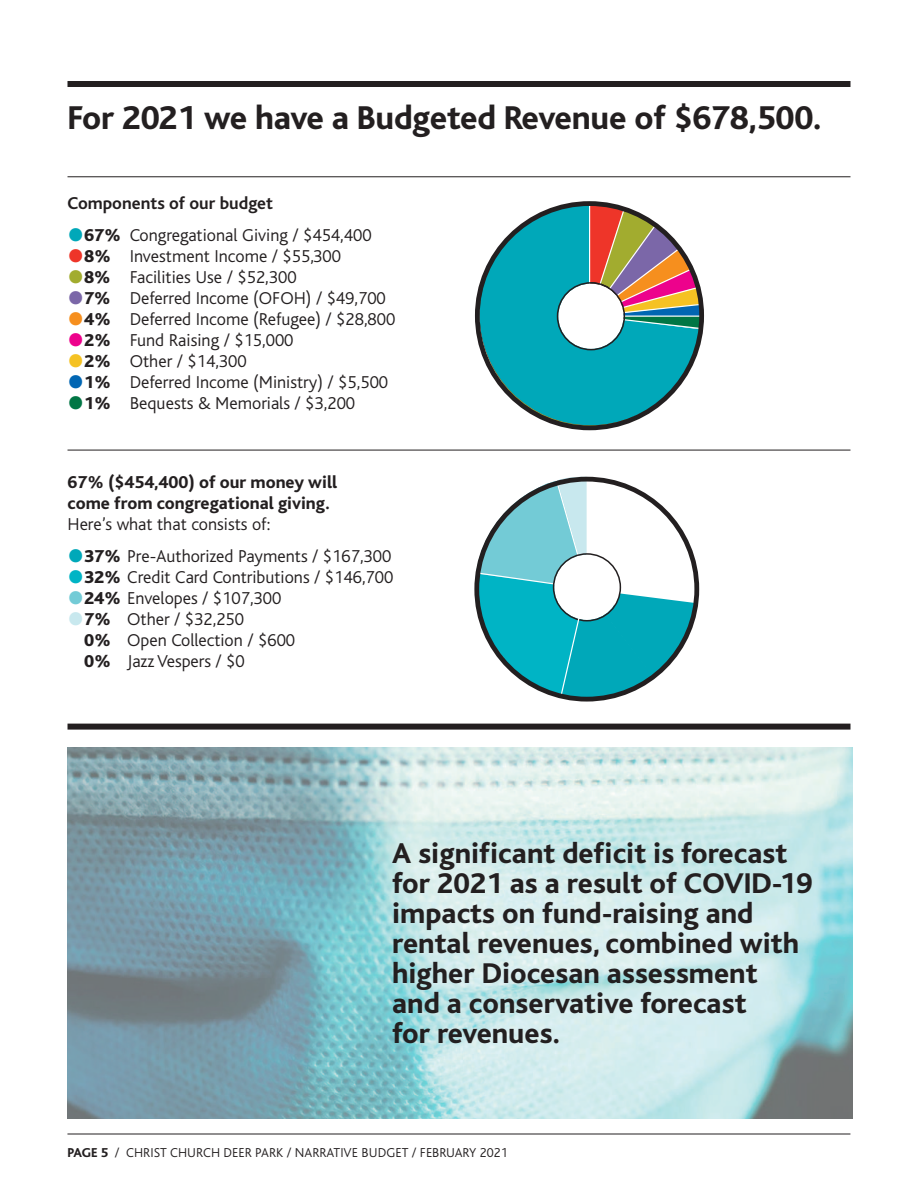
<style>
.page{position:relative;width:918px;height:1188px;background:#fff}
.page>*{position:absolute;margin:0;border:0;box-sizing:border-box;transform-origin:0 0}
.t1{font:800 34.5px "Bliss";letter-spacing:-.005em;color:#231f20}
.t2{font:800 29.85px/29.8px "Bliss";color:#231f20}
.t3{font:300 18px "Bliss";color:#231f20}
.t4{font:800 18px/21px "Bliss";color:#231f20}
.t5{font:700 18px "Bliss";color:#231f20}
.t6{font:300 13.5px "Bliss";color:#231f20}
.s1{font-weight:800;font-size:48px;color:#00a8b9}
.s2{font-weight:800}
.s3{font-weight:800;font-size:48px;color:#ee3529}
.s4{font-weight:800;font-size:48px;color:#a2ac2f}
.s5{font-weight:800;font-size:48px;color:#7b67a8}
.s6{font-weight:800;font-size:48px;color:#f68f1e}
.s7{font-weight:800;font-size:48px;color:#ed028c}
.s8{font-weight:800;font-size:48px;color:#f5c223}
.s9{font-weight:800;font-size:48px;color:#0166b3}
.s10{font-weight:800;font-size:48px;color:#017645}
.s11{font-weight:300}
.s12{font-weight:800;font-size:48px;color:#00b4c5}
.s13{font-weight:800;font-size:48px;color:#73cbd6}
.s14{font-weight:800;font-size:48px;color:#c8e8ee}
.s15{font-weight:800;font-size:48px;color:#fff}
</style>
<div class="page">
<div style="left:68px;top:81px;width:782px;height:6px;background:#231f20"></div>
<hr style="left:68px;top:450px;width:783px;height:1px;background:#231f20">
<hr style="left:68px;top:176px;width:783px;height:1px;background:#231f20">
<div style="left:68px;top:724px;width:783px;height:6px;background:#231f20"></div>
<svg style="left:476px;top:202px;width:228px;height:228px"></svg>
<svg style="left:474px;top:477px;width:225px;height:225px"></svg>
<img style="left:68px;top:747px;width:784px;height:371px">
<hr style="left:67px;top:1134px;width:783px;height:1px;background:#231f20">
<p class="t1" style="left:68px;top:104px;width:756px">For 2021 we have a Budgete d Revenue of $678,500.</p>
<p class="t5" style="left:68px;top:196px;width:207px">Components of our budget</p>
<p class="t3" style="left:67px;top:228px;width:306px"><span class="s1">•</span><span class="s2">67%</span> Congregational Giving / $454,400</p>
<p class="t3" style="left:67px;top:249px;width:275px"><span class="s3">•</span><span class="s2">8%</span> Investment Income / $55,300</p>
<p class="t3" style="left:67px;top:270px;width:231px"><span class="s4">•</span><span class="s2">8%</span> Facilities Use / $52,300</p>
<p class="t3" style="left:67px;top:291px;width:320px"><span class="s5">•</span><span class="s2">7%</span> Deferred Income (OFOH) / $49,700</p>
<p class="t3" style="left:67px;top:312px;width:329px"><span class="s6">•</span><span class="s2">4%</span> Deferred Income (Refugee) / $28,800</p>
<p class="t3" style="left:67px;top:333px;width:228px"><span class="s7">•</span><span class="s2">2%</span> Fund Raising / $15,000</p>
<p class="t3" style="left:67px;top:354px;width:181px"><span class="s8">•</span><span class="s2">2%</span> Other / $14,300</p>
<p class="t3" style="left:67px;top:375px;width:322px"><span class="s9">•</span><span class="s2">1%</span> Deferred Income (Ministry) / $5,500</p>
<p class="t3" style="left:67px;top:396px;width:289px"><span class="s10">•</span><span class="s2">1%</span> Bequests &amp; Memorials / $3,200</p>
<p class="t4" style="left:68px;top:473px;width:271px">67% ($454,400) of our money will come from congregational giving.<br><span class="s11">Here’s what that consists of:</span></p>
<p class="t3" style="left:67px;top:549px;width:325px"><span class="s1">•</span><span class="s2">37%</span> Pre-Authorized Payments / $167,300</p>
<p class="t3" style="left:67px;top:570px;width:327px"><span class="s12">•</span><span class="s2">32%</span> Credit Card Contributions / $146,700</p>
<p class="t3" style="left:67px;top:591px;width:215px"><span class="s13">•</span><span class="s2">24%</span> Envelopes / $107,300</p>
<p class="t3" style="left:67px;top:612px;width:178px"><span class="s14">•</span><span class="s2">7%</span> Other / $32,250</p>
<p class="t3" style="left:67px;top:633px;width:229px"><span class="s15">•</span><span class="s2">0%</span> Open Collection / $600</p>
<p class="t3" style="left:67px;top:654px;width:179px"><span class="s15">•</span><span class="s2">0%</span> Jazz Vespers / $0</p>
<p class="t2" style="left:392px;top:841px;width:422px">A significant deficit is forecast for 2021 as a result of COVID-19 impacts on fund-raising and rental revenues, combined with higher Diocesan assessment and a conservative forecast<br>for revenues.</p>
<p class="t6" style="left:68px;top:1147px;width:442px"><span class="s2">PAGE 5</span> / CHRIST CHURCH DEER PARK / NARRATIVE BUDGET / FEBRUARY 2021</p>
</div>
